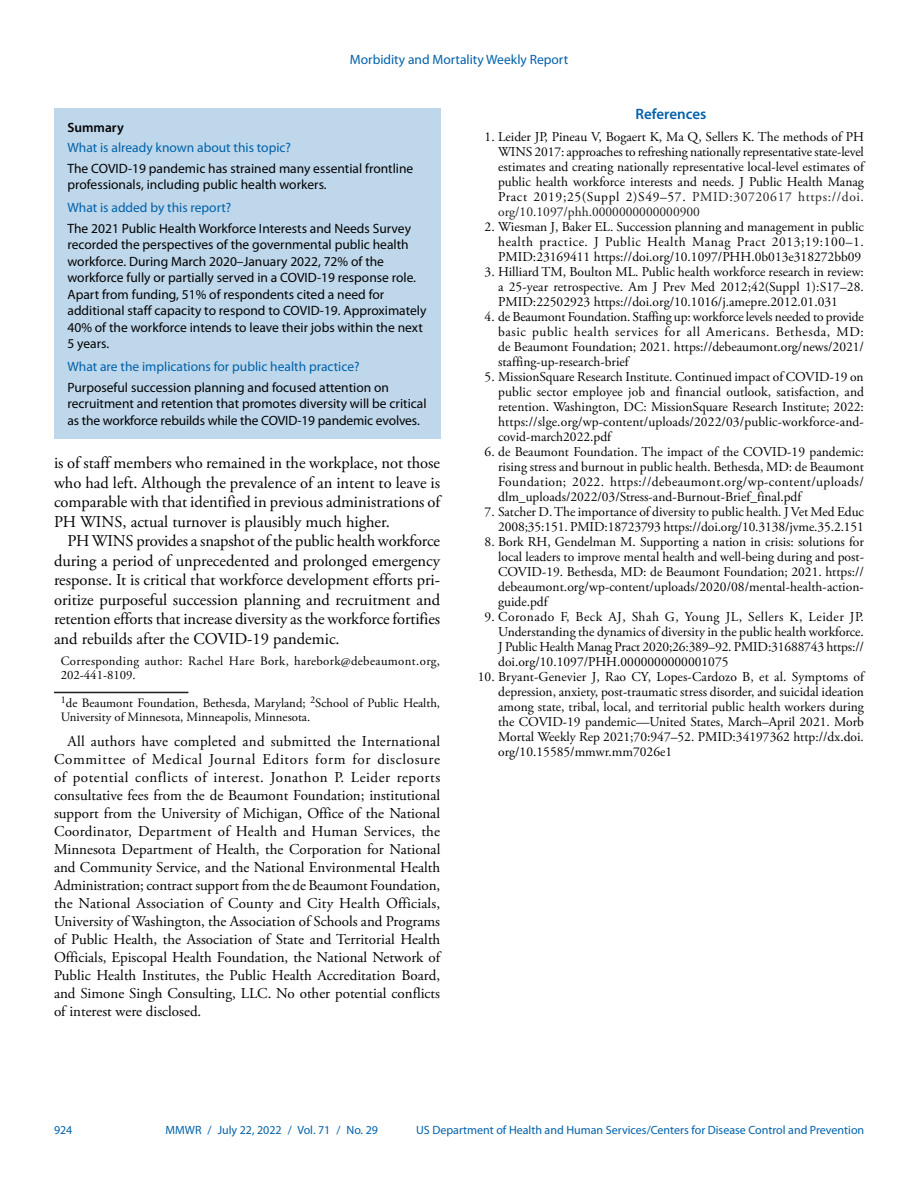
<style>
.page{position:relative;width:918px;height:1188px;background:#fff}
.page>*{position:absolute;margin:0;border:0;box-sizing:border-box;transform-origin:0 0}
.Paragraph{font:16.5px/19.5px "Adobe Garamond Pro";color:#010203;text-align:justify}
.Conflict_of_Interest{font:15px/18px "Adobe Garamond Pro";color:#010203;text-align:justify}
.Ref_Title{font:600 15px "Myriad Pro";color:#0061aa}
.Reference_10{font:13.5px/15px "Adobe Garamond Pro";color:#010203;text-align:justify}
.Summary_Box_Text{font:13.5px/16.5px "Myriad Pro";color:#010203}
.Summary_Box_Heading{font:13.5px "Myriad Pro";color:#0061aa}
.Summary_Box_Ttile{font:600 13.5px "Myriad Pro";color:#010203}
.Author_Affiliations{font:12.75px/14.2px "Adobe Garamond Pro";color:#010203}
.Corresponding_Author{font:12.75px/14.2px "Adobe Garamond Pro";letter-spacing:.03em;color:#010203}
.t1{font:12px "Myriad Pro";color:#0061aa}
.s1{color:#231f20}
</style>
<div class="page">
<div style="left:54px;top:108px;width:386px;height:330px;background:#bfd7ea"></div>
<hr style="left:54px;top:692px;width:134px;height:1px;background:#231f20">
<p class="Summary_Box_Heading" style="left:350px;top:52px;width:220px">Morbidity and Mortality Weekly Report</p>
<h1 class="Summary_Box_Ttile" style="left:68px;top:120px;width:58px">Summary</h1>
<h1 class="Summary_Box_Heading" style="left:68px;top:140px;width:225px">What is already known about this topic?</h1>
<p class="Summary_Box_Text" style="left:68px;top:160px;width:347px">The COVID-19 pandemic has strained many essential frontline professionals, including public health workers.</p>
<h1 class="Summary_Box_Heading" style="left:68px;top:200px;width:165px">What is added by this report?</h1>
<p class="Summary_Box_Text" style="left:68px;top:220px;width:360px">The 2021 Public Health Workforce Interests and Needs Survey recorded the perspectives of the governmental public health workforce. During March 2020–January 2022, 72% of the workforce fully or partially served in a COVID-19 response role.<br>Apart from funding, 51% of respondents cited a need for additional staff capacity to respond to COVID-19. Approximately 40% of the workforce intends to leave their jobs within the next 5 years.</p>
<h1 class="Summary_Box_Heading" style="left:68px;top:359px;width:294px">What are the implications for public health practice?</h1>
<p class="Summary_Box_Text" style="left:68px;top:379px;width:361px">Purposeful succession planning and focused attention on recruitment and retention that promotes diversity will be critical as the workforce rebuilds while the COVID-19 pandemic evolves.</p>
<p class="Paragraph" style="left:54px;top:454px;width:388px">is of staff members who remained in the workplace, not those who had left. Although the prevalence of an intent to leave is comparable with that identified in previous administrations of PH WINS, actual turnover is plausibly much higher.</p>
<p class="Paragraph" style="left:54px;top:532px;width:388px;text-indent:13px">PH WINS provides a snapshot of the public health workforce during a period of unprecedented and prolonged emergency response. It is critical that workforce development efforts pri&shy;oritize purposeful succession planning and recruitment and retention efforts that increase diversity as the workforce fortifies and rebuilds after the COVID-19 pandemic.</p>
<p class="Corresponding_Author" style="left:61px;top:654px;width:381px">Corresponding author: Rachel Hare Bork, harebork@debeaumont.org,<br>202-441-8109.</p>
<p class="Author_Affiliations" style="left:61px;top:696px;width:381px"><sup>1</sup>de Beaumont Foundation, Bethesda, Maryland; <sup>2</sup>School of Public Health,<br>University of Minnesota, Minneapolis, Minnesota.</p>
<p class="Conflict_of_Interest" style="left:54px;top:733px;width:388px;text-indent:14px">All authors have completed and submitted the International Committee of Medical Journal Editors form for disclosure of potential conflicts of interest. Jonathon P. Leider reports consultative fees from the de Beaumont Foundation; institutional support from the University of Michigan, Office of the National Coordinator, Department of Health and Human Services, the Minnesota Department of Health, the Corporation for National and Community Service, and the National Environmental Health Administration; contract support from the de Beaumont Foundation, the National Association of County and City Health Officials, University of Washington, the Association of Schools and Programs of Public Health, the Association of State and Territorial Health Officials, Episcopal Health Foundation, the National Network of Public Health Institutes, the Public Health Accreditation Board, and Simone Singh Consulting, LLC. No other potential conflicts of interest were disclosed.</p>
<h1 class="Ref_Title" style="left:636px;top:106px;width:72px">References</h1>
<p class="Reference_10" style="left:498px;top:130px;width:367px;text-indent:-14px">1. Leider JP, Pineau V, Bogaert K, Ma Q, Sellers K. The methods of PH WINS 2017: approaches to refreshing nationally representative state-level estimates and creating nationally representative local-level estimates of public health workforce interests and needs. J Public Health Manag Pract 2019;25(Suppl 2)S49–57. <span class="s1">PMID:30720617 https://doi. org/10.1097/phh.0000000000000900</span></p>
<p class="Reference_10" style="left:498px;top:220px;width:367px;text-indent:-14px">2. Wiesman J, Baker EL. Succession planning and management in public health practice. J Public Health Manag Pract 2013;19:100–1.<br>PMID:23169411 https://doi.org/10.1097/PHH.0b013e318272bb09</p>
<p class="Reference_10" style="left:498px;top:265px;width:367px;text-indent:-14px">3. Hilliard TM, Boulton ML. Public health workforce research in review: a 25-year retrospective. Am J Prev Med 2012;42(Suppl 1):S17–28.<br>PMID:22502923 https://doi.org/10.1016/j.amepre.2012.01.031</p>
<p class="Reference_10" style="left:498px;top:310px;width:367px;text-indent:-14px">4. de Beaumont Foundation. Staffing up: workforce levels needed to provide basic public health services for all Americans. Bethesda, MD: de Beaumont Foundation; 2021. https://debeaumont.org/news/2021/ staffing-up-research-brief</p>
<p class="Reference_10" style="left:498px;top:370px;width:367px;text-indent:-14px">5. MissionSquare Research Institute. Continued impact of COVID-19 on public sector employee job and financial outlook, satisfaction, and retention. Washington, DC: MissionSquare Research Institute; 2022: https://slge.org/wp-content/uploads/2022/03/public-workforce-and&shy;covid-march2022.pdf</p>
<p class="Reference_10" style="left:498px;top:445px;width:367px;text-indent:-14px">6. de Beaumont Foundation. The impact of the COVID-19 pandemic: rising stress and burnout in public health. Bethesda, MD: de Beaumont Foundation; 2022. https://debeaumont.org/wp-content/uploads/ dlm_uploads/2022/03/Stress-and-Burnout-Brief_final.pdf</p>
<p class="Reference_10" style="left:485px;top:505px;width:381px;text-align:right">7. Satcher D. The importance of diversity to public health. J Vet Med Educ<br>2008;35:151. PMID:18723793 https://doi.org/10.3138/jvme.35.2.151</p>
<p class="Reference_10" style="left:498px;top:535px;width:367px;text-indent:-14px">8. Bork RH, Gendelman M. Supporting a nation in crisis: solutions for local leaders to improve mental health and well-being during and post-COVID-19. Bethesda, MD: de Beaumont Foundation; 2021. https:// debeaumont.org/wp-content/uploads/2020/08/mental-health-action&shy;guide.pdf</p>
<p class="Reference_10" style="left:498px;top:610px;width:367px;text-indent:-14px">9. Coronado F, Beck AJ, Shah G, Young JL, Sellers K, Leider JP.<br>Understanding the dynamics of diversity in the public health workforce.<br>J Public Health Manag Pract 2020;26:389–92. PMID:31688743 https:// doi.org/10.1097/PHH.0000000000001075</p>
<p class="Reference_10" style="left:498px;top:670px;width:367px;text-indent:-20px">10. Bryant-Genevier J, Rao CY, Lopes-Cardozo B, et al. Symptoms of depression, anxiety, post-traumatic stress disorder, and suicidal ideation among state, tribal, local, and territorial public health workers during the COVID-19 pandemic—United States, March–April 2021. Morb Mortal Weekly Rep 2021;70:947–52. PMID:34197362 http://dx.doi. org/10.15585/mmwr.mm7026e1</p>
<p class="t1" style="left:54px;top:1123px;width:20px">924</p>
<p class="t1" style="left:166px;top:1123px;width:214px">MMWR / July 22, 2022 / Vol. 71 / No. 29</p>
<p class="t1" style="left:416px;top:1123px;width:450px">US Department of Health and Human Services/Centers for Disease Control and Prevention</p>
</div>
